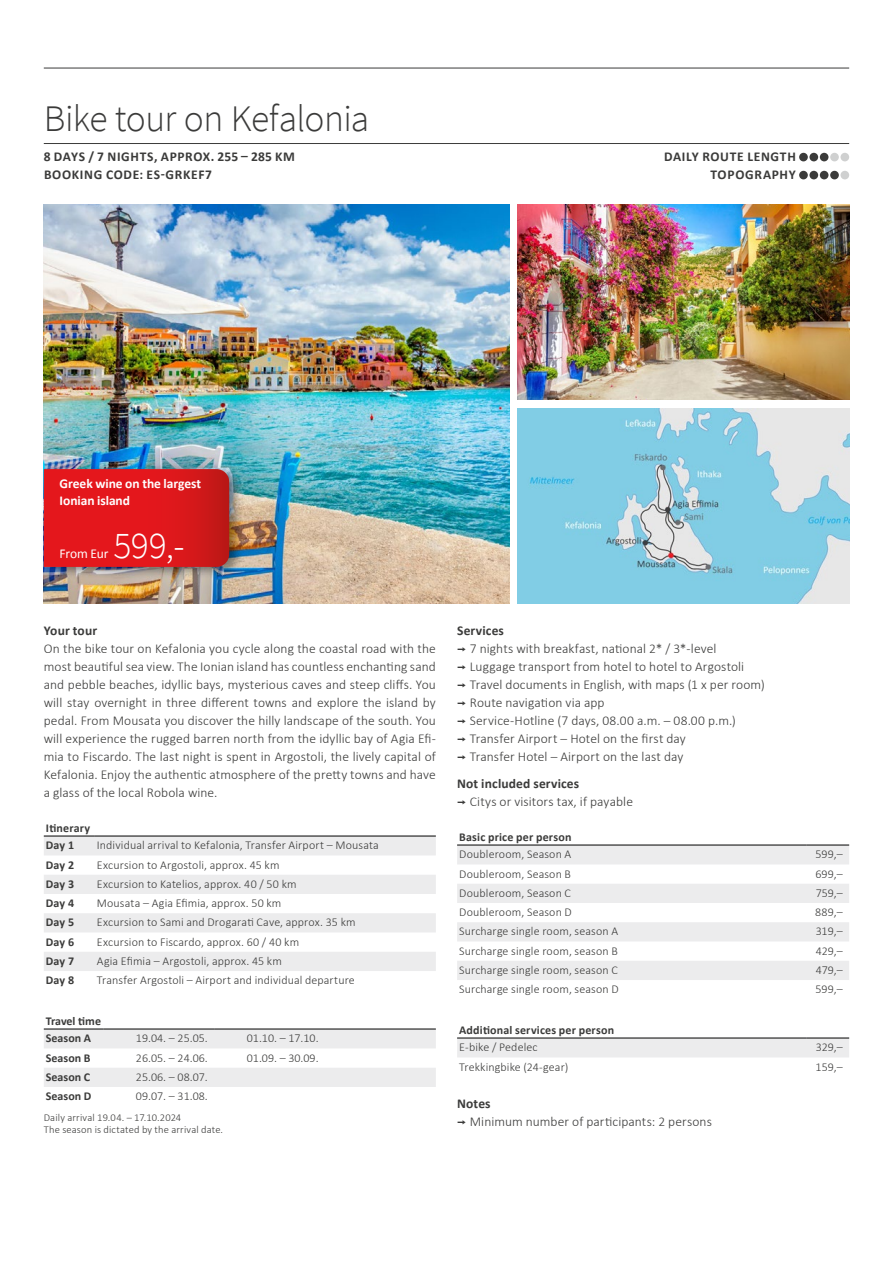
<style>
.page{position:relative;width:893px;height:1263px;background:#fff}
.page>*{position:absolute;margin:0;border:0;box-sizing:border-box;transform-origin:0 0}
.t1{font:300 37.5px "Source Sans Pro";letter-spacing:-.02em;color:#3b3b3a}
.t2{font:300 37.5px "Source Sans Pro";color:#fff}
.t3{font:300 13.5px/18px "Calibri";letter-spacing:.005em;color:#3b3b3a}
.t4{font:700 13.5px/18px "Calibri";letter-spacing:.05em;color:#3b3b3a}
.t5{font:700 13.5px/17.2px "Calibri";letter-spacing:-.005em;color:#fff}
.t6{font:700 13.5px "Calibri";letter-spacing:.005em;color:#3b3b3a}
.t7{font:13.5px "Calibri";letter-spacing:-.01em;color:#fff}
.t8{font:300 12px "Calibri";letter-spacing:.01em;color:#3b3b3a}
.t9{font:700 12px/17.7px "Calibri";letter-spacing:.015em;color:#3b3b3a}
.t10{font:300 10.5px/12px "Calibri";letter-spacing:.015em;color:#3b3b3a}
.s1{font-weight:700}
.s2{font-family:"Interstate";font-weight:400}
</style>
<div class="page">
<img style="left:44px;top:204px;width:465px;height:400px">
<img style="left:518px;top:204px;width:331px;height:196px">
<img style="left:518px;top:408px;width:331px;height:196px">
<div style="left:40px;top:463px;width:204px;height:116px;background:#000;opacity:.45"></div>
<svg style="left:44px;top:469px;width:185px;height:98px;background:#dc181b"></svg>
<hr style="left:44px;top:143px;width:805px;height:1px;background:#3b3b3a">
<hr style="left:44px;top:68px;width:805px;height:1px;background:#3b3b3a">
<div style="left:799px;top:153px;width:9px;height:8px;background:#3b3b3a;border-radius:50%"></div>
<div style="left:809px;top:153px;width:9px;height:8px;background:#3b3b3a;border-radius:50%"></div>
<div style="left:820px;top:153px;width:8px;height:8px;background:#3b3b3a;border-radius:50%"></div>
<div style="left:830px;top:153px;width:9px;height:8px;background:#cfd0d0;border-radius:50%"></div>
<div style="left:840px;top:153px;width:9px;height:8px;background:#cfd0d0;border-radius:50%"></div>
<div style="left:799px;top:171px;width:9px;height:8px;background:#3b3b3a;border-radius:50%"></div>
<div style="left:809px;top:171px;width:9px;height:8px;background:#3b3b3a;border-radius:50%"></div>
<div style="left:820px;top:171px;width:8px;height:8px;background:#3b3b3a;border-radius:50%"></div>
<div style="left:830px;top:171px;width:9px;height:8px;background:#3b3b3a;border-radius:50%"></div>
<div style="left:840px;top:171px;width:9px;height:8px;background:#cfd0d0;border-radius:50%"></div>
<svg style="left:44px;top:837px;width:392px;height:134px;fill:#ececed"></svg>
<hr style="left:44px;top:836px;width:51px;height:1px;background:#000">
<hr style="left:95px;top:836px;width:341px;height:1px;background:#000">
<svg style="left:44px;top:1030px;width:392px;height:57px"></svg>
<hr style="left:44px;top:1029px;width:59px;height:1px;background:#000">
<hr style="left:103px;top:1029px;width:111px;height:1px;background:#000">
<hr style="left:214px;top:1029px;width:111px;height:1px;background:#000">
<hr style="left:325px;top:1029px;width:111px;height:1px;background:#000">
<svg style="left:457px;top:846px;width:392px;height:134px;fill:#ececed"></svg>
<hr style="left:457px;top:845px;width:349px;height:1px;background:#000">
<hr style="left:806px;top:845px;width:43px;height:1px;background:#000">
<div style="left:457px;top:1039px;width:392px;height:18px;background:#ececed"></div>
<hr style="left:457px;top:1038px;width:349px;height:1px;background:#000">
<hr style="left:806px;top:1038px;width:43px;height:1px;background:#000">
<h1 class="t1" style="left:44px;top:96px;width:327px">Bike tour on Kefalonia</h1>
<p class="t4" style="left:44px;top:147px;width:253px">8 DAYS / 7 NIGHTS, APPROX. 255 – 285 KM<br>BOOKING CODE: ES-GRKEF7</p>
<p class="t4" style="left:664px;top:147px;width:133px;text-align:right">DAILY ROUTE LENGTH<br>TOPOGRAPHY</p>
<p class="t5" style="left:60px;top:474px;width:143px">Greek wine on the largest<br>Ionian island</p>
<h1 class="t2" style="left:114px;top:522px;width:73px">599,-</h1>
<p class="t7" style="left:60px;top:544px;width:50px">From Eur</p>
<p class="t6" style="left:44px;top:621px;width:55px">Your tour</p>
<p class="t3" style="left:44px;top:640px;width:394px;text-align:justify">On the bike tour on Kefalonia you cycle along the coastal road with the most beautiful sea view. The Ionian island has countless enchanting sand and pebble beaches, idyllic bays, mysterious caves and steep cliffs. You will stay overnight in three different towns and explore the island by pedal. From Mousata you discover the hilly landscape of the south. You will experience the rugged barren north from the idyllic bay of Agia Efi&shy;mia to Fiscardo. The last night is spent in Argostoli, the lively capital of Kefalonia. Enjoy the authentic atmosphere of the pretty towns and have a glass of the local Robola wine.</p>
<p class="t9" style="left:46px;top:818px;width:46px">Itinerary<br>Day 1</p>
<p class="t8" style="left:97px;top:838px;width:283px">Individual arrival to Kefalonia, Transfer Airport – Mousata</p>
<p class="t9" style="left:46px;top:855px;width:30px">Day 2</p>
<p class="t8" style="left:97px;top:857px;width:184px">Excursion to Argostoli, approx. 45 km</p>
<p class="t9" style="left:46px;top:875px;width:30px">Day 3</p>
<p class="t8" style="left:97px;top:876px;width:201px">Excursion to Katelios, approx. 40 / 50 km</p>
<p class="t9" style="left:46px;top:894px;width:30px">Day 4</p>
<p class="t8" style="left:97px;top:896px;width:186px">Mousata – Agia Efimia, approx. 50 km</p>
<p class="t9" style="left:46px;top:913px;width:30px">Day 5</p>
<p class="t8" style="left:97px;top:915px;width:260px">Excursion to Sami and Drogarati Cave, approx. 35 km</p>
<p class="t9" style="left:46px;top:932px;width:30px">Day 6</p>
<p class="t8" style="left:97px;top:934px;width:204px">Excursion to Fiscardo, approx. 60 / 40 km</p>
<p class="t9" style="left:46px;top:952px;width:30px">Day 7</p>
<p class="t8" style="left:97px;top:953px;width:186px">Agia Efimia – Argostoli, approx. 45 km</p>
<p class="t9" style="left:46px;top:971px;width:30px">Day 8</p>
<p class="t8" style="left:97px;top:973px;width:259px">Transfer Argostoli – Airport and individual departure</p>
<p class="t9" style="left:46px;top:1011px;width:57px">Travel time<br>Season A</p>
<p class="t8" style="left:136px;top:1031px;width:73px">19.04. – 25.05.</p>
<p class="t8" style="left:247px;top:1031px;width:73px">01.10. – 17.10.</p>
<p class="t9" style="left:46px;top:1048px;width:46px">Season B</p>
<p class="t8" style="left:136px;top:1050px;width:73px">26.05. – 24.06.</p>
<p class="t8" style="left:247px;top:1050px;width:73px">01.09. – 30.09.</p>
<p class="t9" style="left:46px;top:1068px;width:46px">Season C</p>
<p class="t8" style="left:136px;top:1069px;width:73px">25.06. – 08.07.</p>
<p class="t9" style="left:46px;top:1087px;width:47px">Season D</p>
<p class="t8" style="left:136px;top:1089px;width:73px">09.07. – 31.08.</p>
<p class="t10" style="left:44px;top:1111px;width:181px">Daily arrival 19.04. – 17.10.2024<br>The season is dictated by the arrival date.</p>
<p class="t3" style="left:457px;top:622px;width:309px"><span class="s1">Services<br></span><span class="s2">¬</span> 7 nights with breakfast, national 2* / 3*-level<br><span class="s2">¬</span> Luggage transport from hotel to hotel to Argostoli<br><span class="s2">¬</span> Travel documents in English, with maps (1 x per room) <span class="s2">¬</span> Route navigation via app<br><span class="s2">¬</span> Service-Hotline (7 days, 08.00 a.m. – 08.00 p.m.)<br><span class="s2">¬</span> Transfer Airport – Hotel on the first day<br><span class="s2">¬</span> Transfer Hotel – Airport on the last day</p>
<p class="t3" style="left:457px;top:775px;width:177px"><span class="s1">Not included services<br></span><span class="s2">¬</span> Citys or visitors tax, if payable</p>
<p class="t9" style="left:459px;top:827px;width:114px">Basic price per person</p>
<p class="t8" style="left:459px;top:847px;width:114px">Doubleroom, Season A</p>
<p class="t8" style="left:816px;top:847px;width:29px">599,–</p>
<p class="t8" style="left:459px;top:866px;width:113px">Doubleroom, Season B</p>
<p class="t8" style="left:815px;top:866px;width:29px">699,–</p>
<p class="t8" style="left:459px;top:885px;width:113px">Doubleroom, Season C</p>
<p class="t8" style="left:816px;top:885px;width:29px">759,–</p>
<p class="t8" style="left:459px;top:905px;width:114px">Doubleroom, Season D</p>
<p class="t8" style="left:815px;top:905px;width:29px">889,–</p>
<p class="t8" style="left:459px;top:924px;width:160px">Surcharge single room, season A</p>
<p class="t8" style="left:816px;top:924px;width:28px">319,–</p>
<p class="t8" style="left:459px;top:943px;width:160px">Surcharge single room, season B</p>
<p class="t8" style="left:816px;top:943px;width:29px">429,–</p>
<p class="t8" style="left:459px;top:962px;width:160px">Surcharge single room, season C</p>
<p class="t8" style="left:816px;top:962px;width:28px">479,–</p>
<p class="t8" style="left:459px;top:982px;width:161px">Surcharge single room, season D</p>
<p class="t8" style="left:816px;top:982px;width:29px">599,–</p>
<p class="t9" style="left:459px;top:1020px;width:156px">Additional services per person</p>
<p class="t8" style="left:459px;top:1040px;width:80px">E-bike / Pedelec</p>
<p class="t8" style="left:816px;top:1040px;width:29px">329,–</p>
<p class="t8" style="left:459px;top:1059px;width:111px">Trekkingbike (24-gear)</p>
<p class="t8" style="left:816px;top:1059px;width:29px">159,–</p>
<p class="t3" style="left:457px;top:1094px;width:256px"><span class="s1">Notes<br></span><span class="s2">¬</span> Minimum number of participants: 2 persons</p>
</div>
